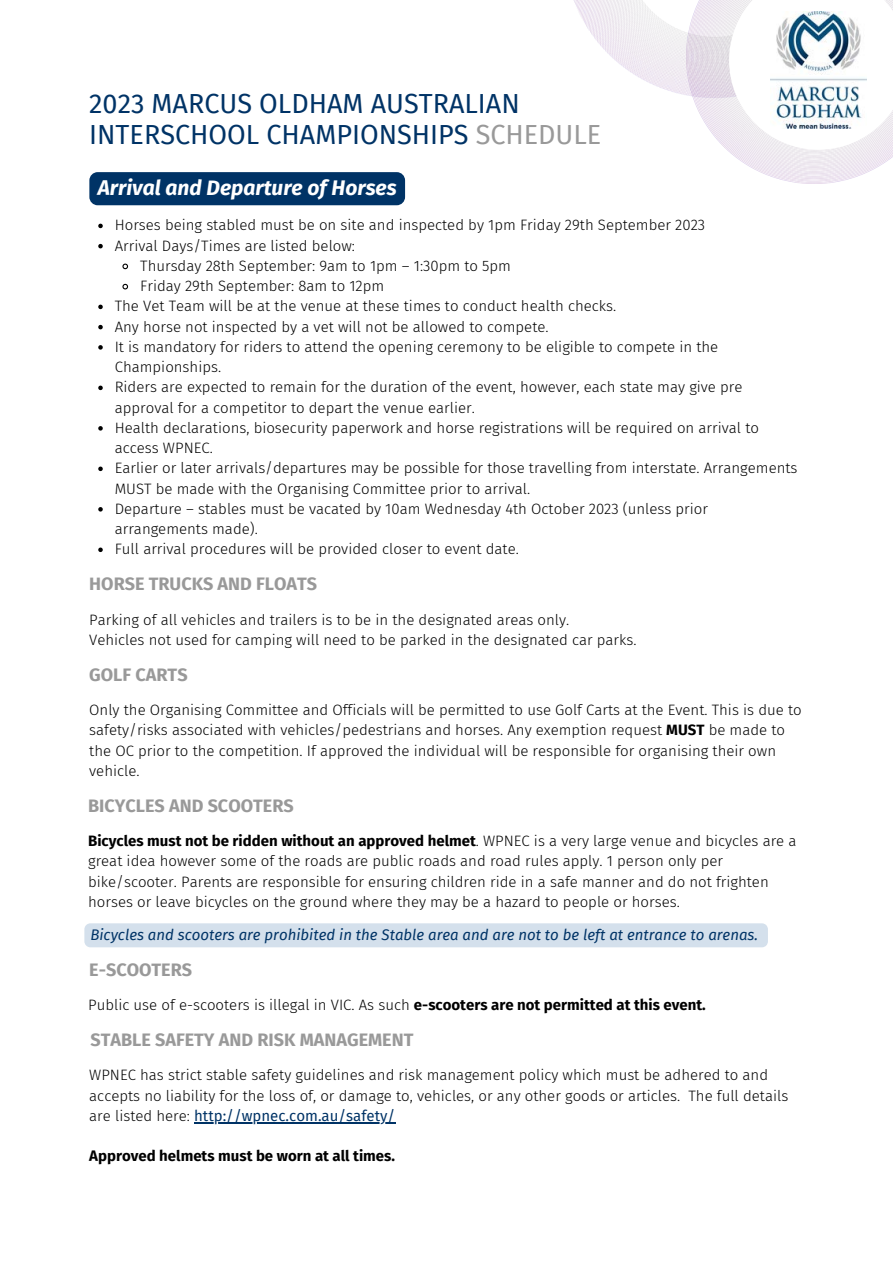
<style>
.page{position:relative;width:893px;height:1264px;background:#fff}
.page>*{position:absolute;margin:0;border:0;box-sizing:border-box;transform-origin:0 0}
.t1{font:27px/31.5px "Fira Sans";color:#036}
.t2{font:italic 700 21px "Fira Sans";color:#fff}
.t3{font:700 18px "Fira Sans";color:#999}
.t4{font:300 15px/20.2px "Fira Sans";color:#000}
.t5{font:italic 15px "Fira Sans";color:#036}
.t6{font:700 15px "Fira Sans";color:#000}
.s1{color:#999}
.s2{font-weight:700}
.s3{font-weight:400;color:#036}
</style>
<div class="page">
<div style="left:89px;top:172px;width:316px;height:33px;background:#036;border-radius:8px"></div>
<svg style="left:98px;top:224px;width:5px;height:4px"></svg>
<svg style="left:98px;top:244px;width:5px;height:4px"></svg>
<svg style="left:122px;top:263px;width:7px;height:7px"></svg>
<svg style="left:122px;top:283px;width:7px;height:7px"></svg>
<svg style="left:98px;top:304px;width:5px;height:5px"></svg>
<svg style="left:98px;top:325px;width:5px;height:4px"></svg>
<svg style="left:98px;top:345px;width:5px;height:4px"></svg>
<svg style="left:98px;top:385px;width:5px;height:5px"></svg>
<svg style="left:98px;top:426px;width:5px;height:4px"></svg>
<svg style="left:98px;top:466px;width:5px;height:5px"></svg>
<svg style="left:98px;top:507px;width:5px;height:4px"></svg>
<svg style="left:98px;top:547px;width:5px;height:5px"></svg>
<div style="left:84px;top:923px;width:683px;height:24px;background:#d4e0ec"></div>
<hr style="left:194px;top:1121px;width:201px;height:2px;background:#036">
<img style="left:727px;top:150px;width:165px;height:34px">
<img style="left:573px;top:0;width:156px;height:150px">
<svg style="left:729px;top:0;width:163px;height:150px"></svg>
<img style="left:770px;top:11px;width:96px;height:117px">
<p class="t1" style="left:89px;top:88px;width:513px">2023 MARCUS OLDHAM AUSTRALIAN<br>INTERSCHOOL CHAMPIONSHIPS <span class="s1">SCHEDULE</span></p>
<p class="t2" style="left:98px;top:176px;width:300px">Arrival and Departure of Horses</p>
<p class="t4" style="left:115px;top:215px;width:592px">Horses being stabled must be on site and inspected by 1pm Friday 29th September 2023</p>
<p class="t4" style="left:115px;top:235px;width:242px">Arrival Days/Times are listed below:</p>
<p class="t4" style="left:140px;top:256px;width:372px">Thursday 28th September: 9am to 1pm – 1:30pm to 5pm</p>
<p class="t4" style="left:140px;top:276px;width:245px">Friday 29th September: 8am to 12pm</p>
<p class="t4" style="left:115px;top:296px;width:503px">The Vet Team will be at the venue at these times to conduct health checks.</p>
<p class="t4" style="left:115px;top:316px;width:435px">Any horse not inspected by a vet will not be allowed to compete.</p>
<p class="t4" style="left:115px;top:337px;width:605px">It is mandatory for riders to attend the opening ceremony to be eligible to compete in the<br>Championships.</p>
<p class="t4" style="left:115px;top:377px;width:629px">Riders are expected to remain for the duration of the event, however, each state may give pre approval for a competitor to depart the venue earlier.</p>
<p class="t4" style="left:115px;top:417px;width:645px">Health declarations, biosecurity paperwork and horse registrations will be required on arrival to access WPNEC.</p>
<p class="t4" style="left:115px;top:458px;width:684px">Earlier or later arrivals/departures may be possible for those travelling from interstate. Arrangements<br>MUST be made with the Organising Committee prior to arrival.</p>
<p class="t4" style="left:115px;top:498px;width:594px">Departure – stables must be vacated by 10am Wednesday 4th October 2023 (unless prior arrangements made).</p>
<p class="t4" style="left:115px;top:539px;width:405px">Full arrival procedures will be provided closer to event date.</p>
<p class="t3" style="left:89px;top:573px;width:229px">HORSE TRUCKS AND FLOATS</p>
<p class="t4" style="left:89px;top:609px;width:481px">Parking of all vehicles and trailers is to be in the designated areas only.</p>
<p class="t4" style="left:89px;top:629px;width:548px">Vehicles not used for camping will need to be parked in the designated car parks.</p>
<p class="t3" style="left:89px;top:663px;width:100px">GOLF CARTS</p>
<p class="t4" style="left:89px;top:700px;width:713px">Only the Organising Committee and Officials will be permitted to use Golf Carts at the Event. This is due to safety/risks associated with vehicles/pedestrians and horses. Any exemption request <span class="s2">MUST</span> be made to the OC prior to the competition. If approved the individual will be responsible for organising their own vehicle.</p>
<p class="t3" style="left:88px;top:794px;width:207px">BICYCLES AND SCOOTERS</p>
<p class="t4" style="left:88px;top:831px;width:709px"><span class="s2">Bicycles must not be ridden without an approved helmet</span>. WPNEC is a very large venue and bicycles are a great idea however some of the roads are public roads and road rules apply. 1 person only per bike/scooter. Parents are responsible for ensuring children ride in a safe manner and do not frighten horses or leave bicycles on the ground where they may be a hazard to people or horses.</p>
<p class="t5" style="left:90px;top:925px;width:669px">Bicycles and scooters are prohibited in the Stable area and are not to be left at entrance to arenas.</p>
<p class="t3" style="left:89px;top:958px;width:104px">E-SCOOTERS</p>
<p class="t4" style="left:88px;top:994px;width:619px">Public use of e-scooters is illegal in VIC. As such <span class="s2">e-scooters are not permitted at this event.</span></p>
<p class="t3" style="left:90px;top:1028px;width:324px">STABLE SAFETY AND RISK MANAGEMENT</p>
<p class="t4" style="left:89px;top:1065px;width:700px">WPNEC has strict stable safety guidelines and risk management policy which must be adhered to and accepts no liability for the loss of, or damage to, vehicles, or any other goods or articles. The full details are listed here: <span class="s3">http://wpnec.com.au/safety/</span></p>
<p class="t6" style="left:89px;top:1147px;width:307px">Approved helmets must be worn at all times.</p>
</div>
